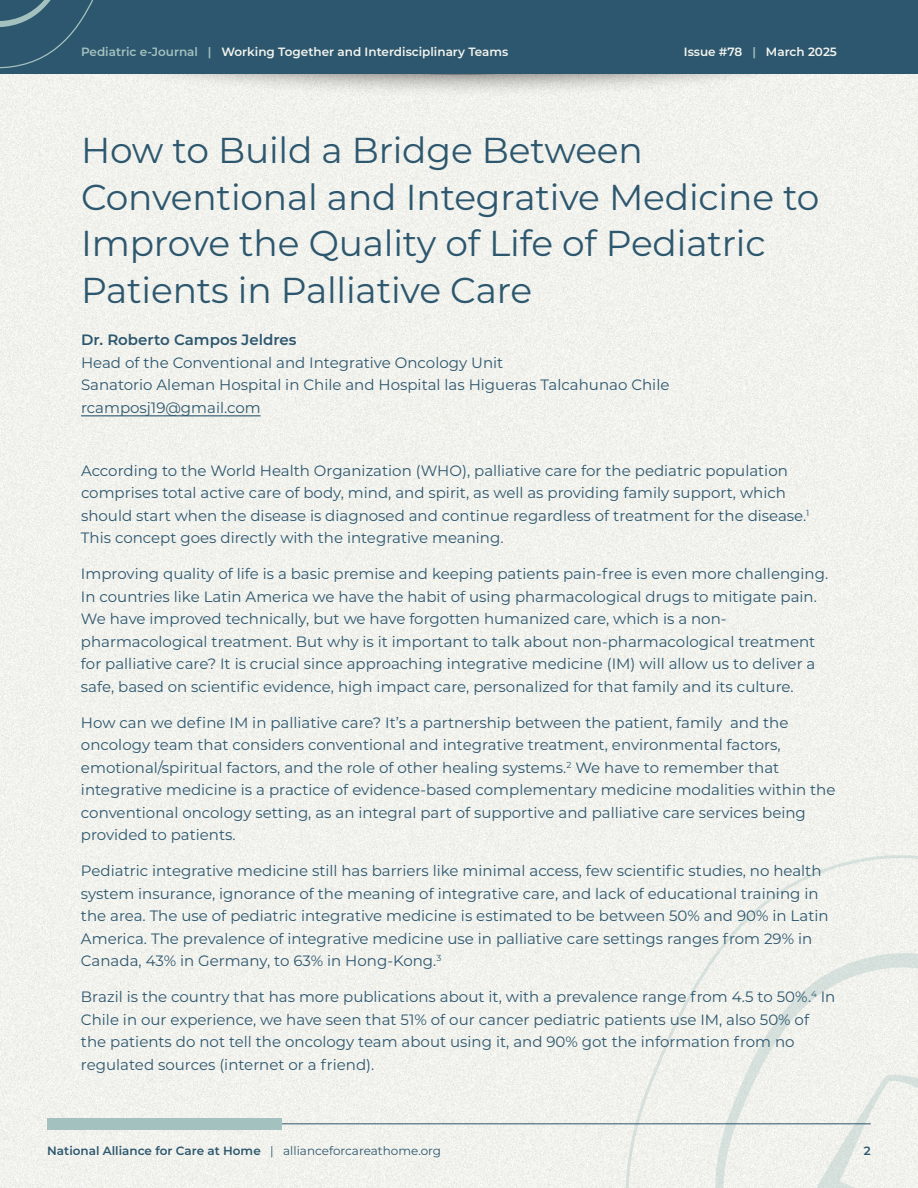
<style>
.page{position:relative;width:918px;height:1188px;background:#fff}
.page>*{position:absolute;margin:0;border:0;box-sizing:border-box;transform-origin:0 0}
.t1{font:36px/46.5px "Montserrat";letter-spacing:-.005em;color:#2d576e}
.t2{font:15px/22.5px "Montserrat";color:#2d576e}
.t3{font:600 15px "Montserrat";color:#2d576e}
.t4{font:600 12px "Montserrat";color:#f3f4ee}
.t5{font:600 12px "Montserrat";color:#2d576e}
.s1{color:#a3c1bf}
.s2{font-weight:400}
</style>
<div class="page">
<div style="left:0;top:74px;width:918px;height:1114px;background:#f1f2ed"></div>
<svg style="left:616px;top:845px;width:302px;height:343px;fill:#f1f2ed"></svg>
<div style="left:60px;top:0;width:798px;height:97px;background:#221f1f;opacity:.75"></div>
<div style="left:0;top:0;width:918px;height:74px;background:#2d576e"></div>
<hr style="left:47px;top:1123px;width:824px;height:1px;background:#2d576e">
<div style="left:47px;top:1118px;width:234px;height:11px;background:#a3c1bf"></div>
<svg style="left:0;top:0;width:93px;height:69px"></svg>
<hr style="left:81px;top:415px;width:180px;height:1px;background:#2d576e">
<p class="t4" style="left:81px;top:46px;width:429px"><span class="s1">Pediatric e-Journal |</span> Working Together and Interdisciplinary Teams</p>
<p class="t4" style="left:684px;top:46px;width:155px">Issue #78 <span class="s1">|</span> March 2025</p>
<h1 class="t1" style="left:81px;top:128px;width:740px">How to Build a Bridge Between Conventional and Integrative Medicine to Improve the Quality of Life of Pediatric Patients in Palliative Care</h1>
<p class="t3" style="left:81px;top:333px;width:217px">Dr. Roberto Campos Jeldres</p>
<p class="t2" style="left:81px;top:352px;width:590px">Head of the Conventional and Integrative Oncology Unit<br>Sanatorio Aleman Hospital in Chile and Hospital las Higueras Talcahunao Chile rcamposj19@gmail.com</p>
<p class="t2" style="left:81px;top:460px;width:730px">According to the World Health Organization (WHO), palliative care for the pediatric population comprises total active care of body, mind, and spirit, as well as providing family support, which should start when the disease is diagnosed and continue regardless of treatment for the disease.<sup>1<br></sup>This concept goes directly with the integrative meaning.</p>
<p class="t2" style="left:81px;top:563px;width:749px">Improving quality of life is a basic premise and keeping patients pain-free is even more challenging.<br>In countries like Latin America we have the habit of using pharmacological drugs to mitigate pain.<br>We have improved technically, but we have forgotten humanized care, which is a non&shy;pharmacological treatment. But why is it important to talk about non-pharmacological treatment for palliative care? It is crucial since approaching integrative medicine (IM) will allow us to deliver a safe, based on scientific evidence, high impact care, personalized for that family and its culture.</p>
<p class="t2" style="left:81px;top:712px;width:756px">How can we define IM in palliative care? It’s a partnership between the patient, family and the oncology team that considers conventional and integrative treatment, environmental factors, emotional/spiritual factors, and the role of other healing systems.<sup>2</sup> We have to remember that integrative medicine is a practice of evidence-based complementary medicine modalities within the conventional oncology setting, as an integral part of supportive and palliative care services being provided to patients.</p>
<p class="t2" style="left:81px;top:860px;width:749px">Pediatric integrative medicine still has barriers like minimal access, few scientific studies, no health system insurance, ignorance of the meaning of integrative care, and lack of educational training in the area. The use of pediatric integrative medicine is estimated to be between 50% and 90% in Latin America. The prevalence of integrative medicine use in palliative care settings ranges from 29% in Canada, 43% in Germany, to 63% in Hong-Kong.<sup>3</sup></p>
<p class="t2" style="left:81px;top:986px;width:756px">Brazil is the country that has more publications about it, with a prevalence range from 4.5 to 50%.<sup>4</sup> In Chile in our experience, we have seen that 51% of our cancer pediatric patients use IM, also 50% of the patients do not tell the oncology team about using it, and 90% got the information from no regulated sources (internet or a friend).</p>
<p class="t5" style="left:47px;top:1145px;width:395px">National Alliance for Care at Home <span class="s2">| allianceforcareathome.org</span></p>
<p class="t5" style="left:864px;top:1145px;width:8px">2</p>
</div>
